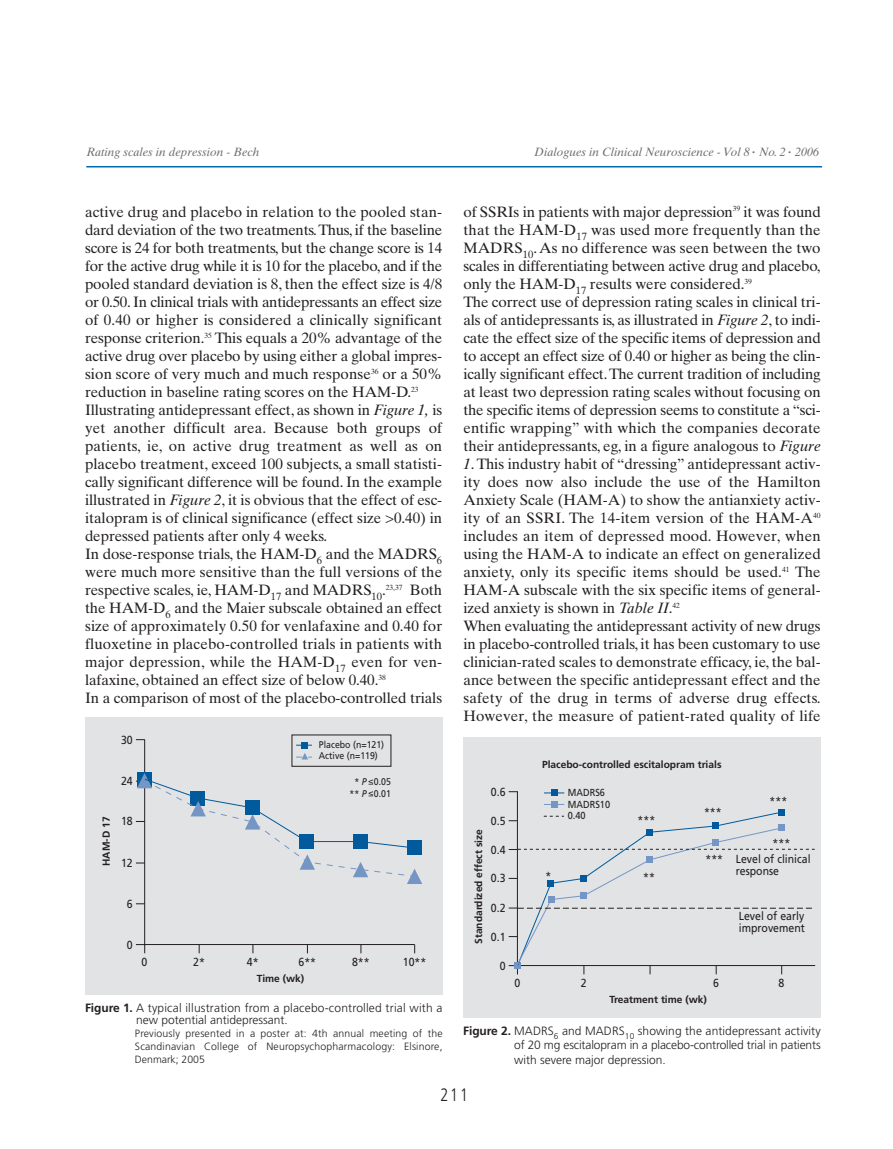
<style>
.page{position:relative;width:893px;height:1149px;background:#fff}
.page>*{position:absolute;margin:0;border:0;box-sizing:border-box;transform-origin:0 0}
.t1{font:300 18px "Frutiger";color:#231f20;scale:.8 1}
.t2{font:15px/18px "Times Ten";letter-spacing:-.005em;color:#231f20}
.t3{font:300 12px/14.2px "Frutiger";color:#231f20}
.t4{font:italic 12px "Times Ten";color:#6c6e70}
.t5{font:11.7px/12px "Frutiger";color:#231f20;scale:.9 1}
.t6{font:300 10.5px/12.8px "Frutiger";letter-spacing:.015em;color:#231f20;text-align:justify}
.t7{font:700 10.2px "Frutiger";color:#231f20}
.t8{font:10.2px/11.7px "Frutiger";color:#231f20;scale:.9 1}
.t9{font:9.75px/10.8px "Frutiger";color:#231f20;scale:.9 1}
.s1{font-style:italic}
.s2{font-weight:700}
</style>
<div class="page">
<hr style="left:86px;top:166px;width:736px;height:1px;background:#006aa8">
<div style="left:85px;top:717px;width:358px;height:277px;background:#e2e3e4"></div>
<svg style="left:135px;top:738px;width:280px;height:215px"></svg>
<svg style="left:138px;top:771px;width:14px;height:1px"></svg>
<div style="left:301px;top:742px;width:7px;height:6px;background:#005a9c"></div>
<svg style="left:296px;top:752px;width:16px;height:7px"></svg>
<svg style="left:136px;top:772px;width:286px;height:111px"></svg>
<div style="left:463px;top:736px;width:358px;height:281px;background:#e2e3e4"></div>
<div style="left:778px;top:808px;width:7px;height:7px;background:#005a9c"></div>
<div style="left:551px;top:789px;width:7px;height:6px;background:#005a9c"></div>
<div style="left:551px;top:801px;width:7px;height:6px;background:#7596c5"></div>
<svg style="left:509px;top:811px;width:306px;height:163px"></svg>
<svg style="left:544px;top:792px;width:20px;height:1px"></svg>
<p class="t4" style="left:87px;top:147px;width:174px">Rating scales in depression - Bech</p>
<p class="t4" style="left:534px;top:147px;width:286px">Dialogues in Clinical Neuroscience - Vol 8 <sup>.</sup> No. 2 <sup>.</sup> 2006</p>
<p class="t2" style="left:85px;top:204px;width:359px">active drug and placebo in relation to the pooled stan&shy;dard deviation of the two treatments.Thus, if the baseline score is 24 for both treatments, but the change score is 14 for the active drug while it is 10 for the placebo, and if the pooled standard deviation is 8, then the effect size is 4/8 or 0.50. In clinical trials with antidepressants an effect size of 0.40 or higher is considered a clinically significant response criterion.<sup>35</sup> This equals a 20% advantage of the active drug over placebo by using either a global impres&shy;sion score of very much and much response<sup>36</sup> or a 50% reduction in baseline rating scores on the HAM-D.<sup>23<br></sup>Illustrating antidepressant effect, as shown in <span class="s1">Figure 1,</span> is yet another difficult area. Because both groups of patients, ie, on active drug treatment as well as on placebo treatment, exceed 100 subjects, a small statisti&shy;cally significant difference will be found. In the example illustrated in <span class="s1">Figure 2</span>, it is obvious that the effect of esc&shy;italopram is of clinical significance (effect size &gt;0.40) in depressed patients after only 4 weeks.<br>In dose-response trials, the HAM-D<sub>6</sub> and the MADRS<sub>6 </sub>were much more sensitive than the full versions of the respective scales, ie, HAM-D<sub>17</sub> and MADRS<sub>10</sub>.<sup>23,37</sup> Both the HAM-D<sub>6</sub> and the Maier subscale obtained an effect size of approximately 0.50 for venlafaxine and 0.40 for fluoxetine in placebo-controlled trials in patients with major depression, while the HAM-D<sub>17</sub> even for ven&shy;lafaxine, obtained an effect size of below 0.40.<sup>38<br></sup>In a comparison of most of the placebo-controlled trials</p>
<p class="t2" style="left:463px;top:204px;width:359px">of SSRIs in patients with major depression<sup>39</sup> it was found that the HAM-D<sub>17</sub> was used more frequently than the MADRS<sub>10</sub>. As no difference was seen between the two scales in differentiating between active drug and placebo, only the HAM-D<sub>17</sub> results were considered.<sup>39<br></sup>The correct use of depression rating scales in clinical tri&shy;als of antidepressants is, as illustrated in <span class="s1">Figure 2</span>, to indi&shy;cate the effect size of the specific items of depression and to accept an effect size of 0.40 or higher as being the clin&shy;ically significant effect.The current tradition of including at least two depression rating scales without focusing on the specific items of depression seems to constitute a “sci&shy;entific wrapping” with which the companies decorate their antidepressants, eg, in a figure analogous to <span class="s1">Figure</span></p>
<p class="t2" style="left:463px;top:456px;width:359px"><span class="s1">1</span>. This industry habit of “dressing” antidepressant activ&shy;ity does now also include the use of the Hamilton Anxiety Scale (HAM-A) to show the antianxiety activ&shy;ity of an SSRI. The 14-item version of the HAM-A<sup>40 </sup>includes an item of depressed mood. However, when using the HAM-A to indicate an effect on generalized anxiety, only its specific items should be used.<sup>41</sup> The HAM-A subscale with the six specific items of general&shy;ized anxiety is shown in <span class="s1">Table II</span>.<sup>42<br></sup>When evaluating the antidepressant activity of new drugs in placebo-controlled trials, it has been customary to use clinician-rated scales to demonstrate efficacy, ie, the bal&shy;ance between the specific antidepressant effect and the safety of the drug in terms of adverse drug effects.<br>However, the measure of patient-rated quality of life</p>
<p class="t5" style="left:121px;top:734px;width:15px">30</p>
<p class="t5" style="left:121px;top:775px;width:15px">24</p>
<p class="t7" style="left:102px;top:865px;width:51px;rotate:-90deg">HAM-D 17</p>
<p class="t5" style="left:121px;top:816px;width:15px">18</p>
<p class="t5" style="left:121px;top:857px;width:15px">12</p>
<p class="t5" style="left:127px;top:898px;width:8px">6</p>
<p class="t5" style="left:127px;top:939px;width:8px">0</p>
<p class="t5" style="left:142px;top:956px;width:8px">0</p>
<p class="t9" style="left:319px;top:739px;width:74px">Placebo (n=121)<br>Active (n=119)</p>
<p class="t9" style="left:349px;top:776px;width:48px;line-height:11.7px;text-align:center">* <span class="s1">P</span> 0.05 ** <span class="s1">P</span> 0.01</p>
<p class="t5" style="left:193px;top:956px;width:15px">2*</p>
<p class="t5" style="left:247px;top:956px;width:15px">4*</p>
<p class="t5" style="left:298px;top:956px;width:21px">6**</p>
<p class="t5" style="left:352px;top:956px;width:21px">8**</p>
<p class="t5" style="left:403px;top:956px;width:28px">10**</p>
<p class="t7" style="left:257px;top:973px;width:49px">Time (wk)</p>
<p class="t3" style="left:136px;top:1001px;width:308px;line-height:12.8px;text-indent:-51px"><span class="s2">Figure 1.</span> A typical illustration from a placebo-controlled trial with a new potential antidepressant.</p>
<p class="t6" style="left:135px;top:1027px;width:309px">Previously presented in a poster at: 4th annual meeting of the Scandinavian College of Neuropsychopharmacology: Elsinore, Denmark; 2005</p>
<p class="t7" style="left:474px;top:943px;width:116px;rotate:-90deg">Standardized effect size</p>
<p class="t5" style="left:491px;top:786px;width:18px">0.6</p>
<p class="t5" style="left:491px;top:815px;width:18px">0.5</p>
<p class="t5" style="left:491px;top:844px;width:18px">0.4</p>
<p class="t5" style="left:491px;top:873px;width:18px">0.3</p>
<p class="t5" style="left:491px;top:902px;width:18px">0.2</p>
<p class="t5" style="left:491px;top:931px;width:18px">0.1</p>
<p class="t5" style="left:500px;top:960px;width:8px">0</p>
<p class="t5" style="left:514px;top:977px;width:8px">0</p>
<p class="t7" style="left:542px;top:760px;width:181px">Placebo-controlled escitalopram trials</p>
<p class="t8" style="left:568px;top:787px;width:49px">MADRS6<br>MADRS10<br>0.40</p>
<p class="t5" style="left:638px;top:815px;width:21px">***</p>
<p class="t5" style="left:546px;top:870px;width:8px">*</p>
<p class="t5" style="left:643px;top:871px;width:15px">**</p>
<p class="t5" style="left:704px;top:806px;width:21px">***</p>
<p class="t5" style="left:705px;top:853px;width:21px">***</p>
<p class="t5" style="left:770px;top:795px;width:21px">***</p>
<p class="t5" style="left:773px;top:837px;width:21px">***</p>
<p class="t5" style="left:736px;top:853px;width:85px">Level of clinical response</p>
<p class="t5" style="left:739px;top:910px;width:75px">Level of early improvement</p>
<p class="t5" style="left:581px;top:977px;width:8px">2</p>
<p class="t5" style="left:713px;top:977px;width:8px">6</p>
<p class="t5" style="left:779px;top:977px;width:8px">8</p>
<p class="t7" style="left:609px;top:994px;width:99px">Treatment time (wk)</p>
<p class="t3" style="left:514px;top:1024px;width:308px;text-align:justify;text-indent:-51px"><span class="s2">Figure 2.</span> MADRS<sub>6</sub> and MADRS<sub>10</sub> showing the antidepressant activity of 20 mg escitalopram in a placebo-controlled trial in patients with severe major depression.</p>
<p class="t1" style="left:440px;top:1087px;width:36px">211</p>
</div>
